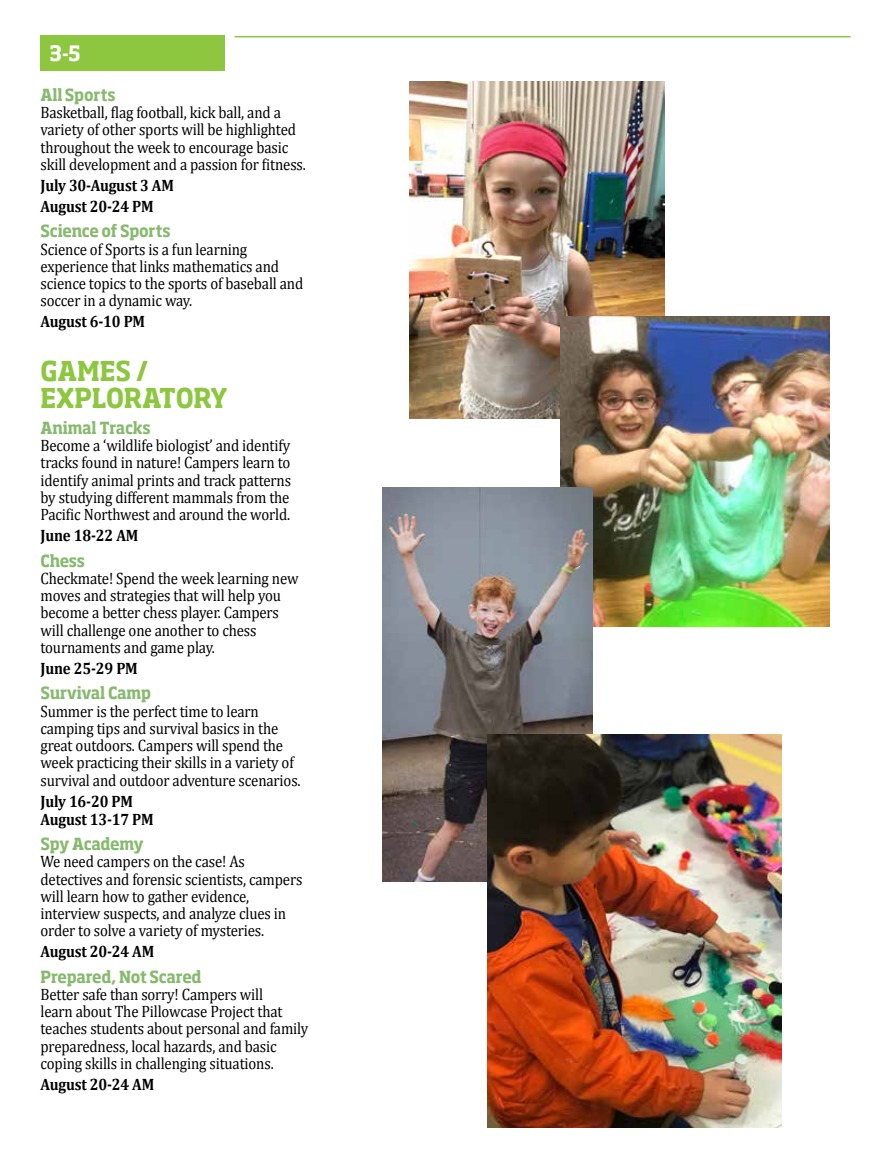
<style>
.page{position:relative;width:891px;height:1161px;background:#fff}
.page>*{position:absolute;margin:0;border:0;box-sizing:border-box;transform-origin:0 0}
.t1{font:700 27px/27px "Soho Std";letter-spacing:-.005em;color:#8dc63f;scale:.9 1}
.t2{font:700 21px "Soho Std";color:#fff;scale:.9 1}
.t3{font:16.5px/17.2px "Cambria";letter-spacing:-.01em;color:#000;scale:.9 1}
.t4{font:700 16.5px/21px "Cambria";letter-spacing:-.01em;color:#000;scale:.9 1}
.t5{font:700 16.5px "Soho Std";letter-spacing:-.015em;color:#87ba6e;scale:.9 1}
</style>
<div class="page">
<div style="left:40px;top:35px;width:185px;height:36px;background:#8dc63f"></div>
<hr style="left:235px;top:36px;width:615px;height:1px;background:#8dc63f">
<img style="left:409px;top:81px;width:255px;height:337px">
<img style="left:561px;top:317px;width:269px;height:310px">
<img style="left:382px;top:488px;width:211px;height:393px">
<img style="left:488px;top:735px;width:294px;height:392px">
<p class="t2" style="left:50px;top:39px;width:36px">3-5</p>
<p class="t5" style="left:40px;top:84px;width:85px">All Sports</p>
<p class="t3" style="left:40px;top:104px;width:296px">Basketball, flag football, kick ball, and a variety of other sports will be highlighted throughout the week to encourage basic skill development and a passion for fitness.</p>
<p class="t4" style="left:40px;top:174px;width:150px">July 30-August 3 AM<br>August 20-24 PM</p>
<p class="t5" style="left:40px;top:221px;width:146px">Science of Sports</p>
<p class="t3" style="left:40px;top:240px;width:294px">Science of Sports is a fun learning experience that links mathematics and science topics to the sports of baseball and soccer in a dynamic way.</p>
<p class="t4" style="left:40px;top:311px;width:118px">August 6-10 PM</p>
<h1 class="t1" style="left:40px;top:357px;width:209px">GAMES /<br>EXPLORATORY</h1>
<p class="t5" style="left:40px;top:417px;width:124px">Animal Tracks</p>
<p class="t3" style="left:40px;top:437px;width:280px;text-align:justify">Become a ‘wildlife biologist’ and identify tracks found in nature! Campers learn to identify animal prints and track patterns by studying different mammals from the Pacific Northwest and around the world.</p>
<p class="t4" style="left:40px;top:524px;width:110px">June 18-22 AM</p>
<p class="t5" style="left:40px;top:550px;width:51px">Chess</p>
<p class="t3" style="left:40px;top:570px;width:288px">Checkmate! Spend the week learning new moves and strategies that will help you become a better chess player. Campers will challenge one another to chess tournaments and game play.</p>
<p class="t4" style="left:40px;top:657px;width:110px">June 25-29 PM</p>
<p class="t5" style="left:40px;top:683px;width:124px">Survival Camp</p>
<p class="t3" style="left:40px;top:702px;width:291px">Summer is the perfect time to learn camping tips and survival basics in the great outdoors. Campers will spend the week practicing their skills in a variety of survival and outdoor adventure scenarios.</p>
<p class="t4" style="left:40px;top:791px;width:127px;line-height:18px">July 16-20 PM<br>August 13-17 PM</p>
<p class="t5" style="left:40px;top:833px;width:116px">Spy Academy</p>
<p class="t3" style="left:40px;top:853px;width:293px">We need campers on the case! As detectives and forensic scientists, campers will learn how to gather evidence, interview suspects, and analyze clues in order to solve a variety of mysteries.</p>
<p class="t4" style="left:40px;top:941px;width:128px">August 20-24 AM</p>
<p class="t5" style="left:40px;top:966px;width:181px">Prepared, Not Scared</p>
<p class="t3" style="left:40px;top:986px;width:299px">Better safe than sorry! Campers will<br>learn about The Pillowcase Project that teaches students about personal and family preparedness, local hazards, and basic coping skills in challenging situations.</p>
<p class="t4" style="left:40px;top:1073px;width:128px">August 20-24 AM</p>
</div>
